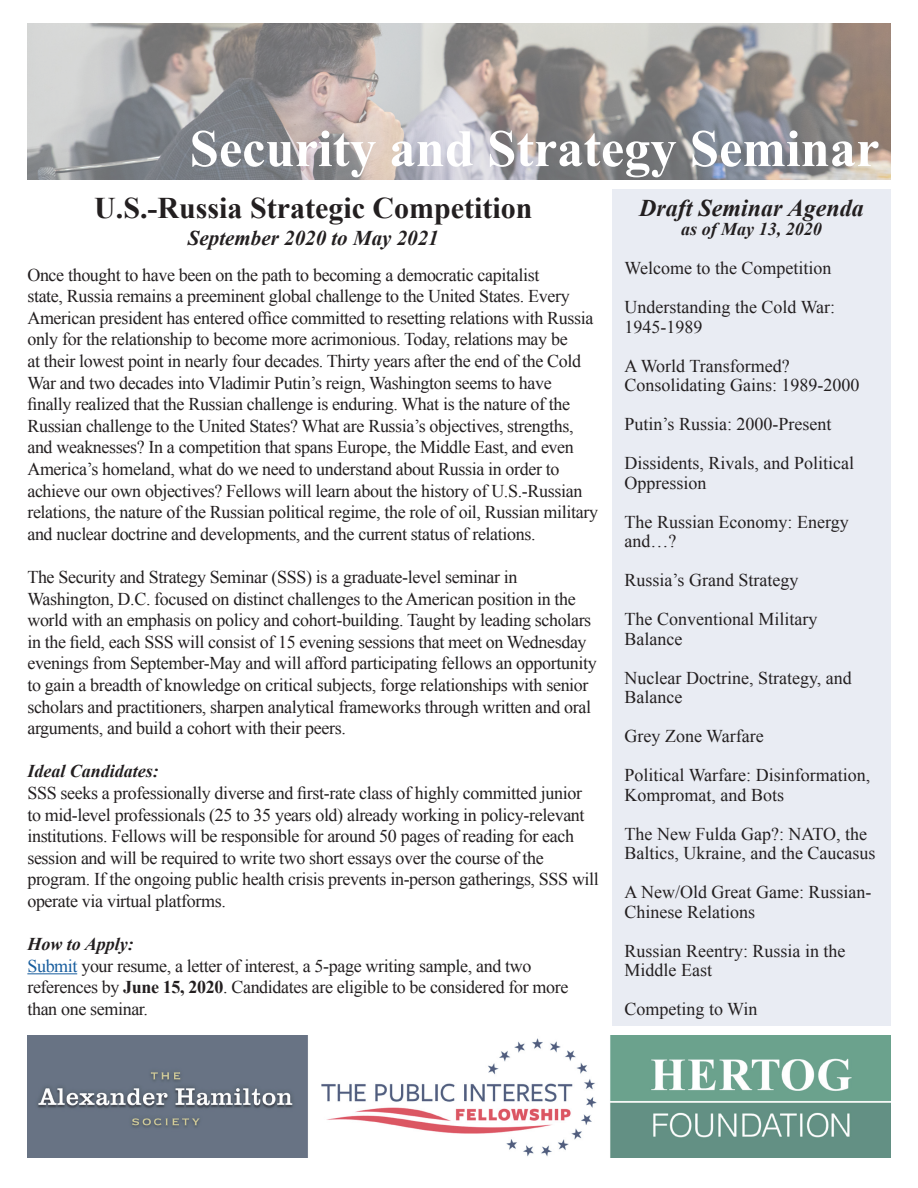
<style>
.page{position:relative;width:918px;height:1188px;background:#fff}
.page>*{position:absolute;margin:0;border:0;box-sizing:border-box;transform-origin:0 0}
.t1{font:700 52.5px "Times New Roman";color:#fff}
.t2{font:700 30px "Times New Roman";color:#231f20}
.t3{font:italic 700 24px "Times New Roman";color:#231f20}
.t4{font:italic 700 21px "Times New Roman";color:#231f20}
.t5{font:18px/21.6px "Times New Roman";letter-spacing:-.02em;color:#231f20}
.t6{font:18px/19.5px "Times New Roman";color:#231f20}
.t7{font:italic 700 18px "Times New Roman";color:#231f20}
.s1{color:#175d9e}
.s2{font-weight:700}
</style>
<div class="page">
<img style="left:27px;top:23px;width:864px;height:157px">
<div style="left:612px;top:189px;width:279px;height:837px;background:#e9ecf3"></div>
<img style="left:27px;top:1035px;width:864px;height:123px">
<hr style="left:27px;top:973px;width:50px;height:1px;background:#175d9e">
<p class="t1" style="left:190px;top:112px;width:691px">Security and Strategy Seminar</p>
<p class="t2" style="left:94px;top:187px;width:440px">U.S.-Russia Strategic Competition</p>
<p class="t4" style="left:188px;top:223px;width:252px">September 2020 to May 2021</p>
<p class="t5" style="left:27px;top:264px;width:572px">Once thought to have been on the path to becoming a democratic capitalist<br>state, Russia remains a preeminent global challenge to the United States. Every American president has entered office committed to resetting relations with Russia only for the relationship to become more acrimonious. Today, relations may be<br>at their lowest point in nearly four decades. Thirty years after the end of the Cold War and two decades into Vladimir Putin’s reign, Washington seems to have finally realized that the Russian challenge is enduring. What is the nature of the Russian challenge to the United States? What are Russia’s objectives, strengths, and weaknesses? In a competition that spans Europe, the Middle East, and even America’s homeland, what do we need to understand about Russia in order to achieve our own objectives? Fellows will learn about the history of U.S.-Russian relations, the nature of the Russian political regime, the role of oil, Russian military and nuclear doctrine and developments, and the current status of relations.</p>
<p class="t5" style="left:27px;top:566px;width:571px">The Security and Strategy Seminar (SSS) is a graduate-level seminar in Washington, D.C. focused on distinct challenges to the American position in the world with an emphasis on policy and cohort-building. Taught by leading scholars in the field, each SSS will consist of 15 evening sessions that meet on Wednesday evenings from September-May and will afford participating fellows an opportunity to gain a breadth of knowledge on critical subjects, forge relationships with senior scholars and practitioners, sharpen analytical frameworks through written and oral arguments, and build a cohort with their peers.</p>
<p class="t7" style="left:27px;top:759px;width:133px">Ideal Candidates:</p>
<p class="t5" style="left:27px;top:782px;width:573px">SSS seeks a professionally diverse and first-rate class of highly committed junior to mid-level professionals (25 to 35 years old) already working in policy-relevant institutions. Fellows will be responsible for around 50 pages of reading for each session and will be required to write two short essays over the course of the program. If the ongoing public health crisis prevents in-person gatherings, SSS will operate via virtual platforms.</p>
<p class="t7" style="left:27px;top:932px;width:108px">How to Apply:</p>
<p class="t5" style="left:27px;top:955px;width:543px"><span class="s1">Submit</span> your resume, a letter of interest, a 5-page writing sample, and two references by <span class="s2">June 15, 2020</span>. Candidates are eligible to be considered for more than one seminar.</p>
<p class="t3" style="left:639px;top:191px;width:226px">Draft Seminar Agenda</p>
<p class="t7" style="left:681px;top:217px;width:142px">as of May 13, 2020</p>
<p class="t6" style="left:625px;top:258px;width:209px">Welcome to the Competition</p>
<p class="t6" style="left:625px;top:297px;width:212px">Understanding the Cold War:<br>1945-1989</p>
<p class="t6" style="left:625px;top:356px;width:237px">A World Transformed?<br>Consolidating Gains: 1989-2000</p>
<p class="t6" style="left:625px;top:414px;width:209px">Putin’s Russia: 2000-Present</p>
<p class="t6" style="left:625px;top:453px;width:231px">Dissidents, Rivals, and Political<br>Oppression</p>
<p class="t6" style="left:625px;top:512px;width:226px">The Russian Economy: Energy and…?</p>
<p class="t6" style="left:625px;top:570px;width:175px">Russia’s Grand Strategy</p>
<p class="t6" style="left:625px;top:609px;width:194px">The Conventional Military<br>Balance</p>
<p class="t6" style="left:625px;top:668px;width:229px">Nuclear Doctrine, Strategy, and<br>Balance</p>
<p class="t6" style="left:625px;top:726px;width:141px">Grey Zone Warfare</p>
<p class="t6" style="left:625px;top:765px;width:247px">Political Warfare: Disinformation,<br>Kompromat, and Bots</p>
<p class="t6" style="left:625px;top:824px;width:252px">The New Fulda Gap?: NATO, the<br>Baltics, Ukraine, and the Caucasus</p>
<p class="t6" style="left:625px;top:882px;width:248px">A New/Old Great Game: Russian-<br>Chinese Relations</p>
<p class="t6" style="left:625px;top:941px;width:223px">Russian Reentry: Russia in the<br>Middle East</p>
<p class="t6" style="left:625px;top:999px;width:134px">Competing to Win</p>
</div>
